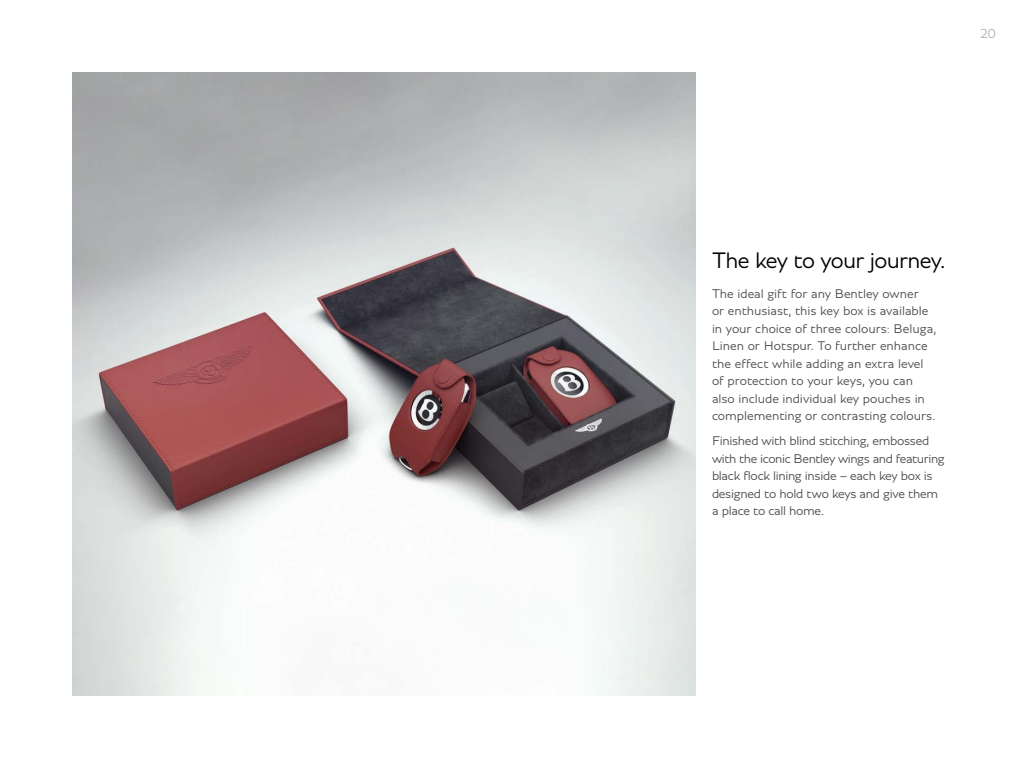
<style>
.page{position:relative;width:1024px;height:768px;background:#fff}
.page>*{position:absolute;margin:0;border:0;box-sizing:border-box;transform-origin:0 0}
.t1{font:300 24px "Bentley";letter-spacing:-.03em;color:#000}
.t2{font:300 14px "Bentley";color:#b3b3b3}
.t3{font:300 13.5px/17.5px "Bentley";letter-spacing:-.01em;color:#4d4d4d}
</style>
<div class="page">
<img style="left:72px;top:72px;width:624px;height:624px">
<p class="t2" style="left:980px;top:24px;width:17px">20</p>
<h1 class="t1" style="left:712px;top:244px;width:235px">The key to your journey.</h1>
<p class="t3" style="left:712px;top:284px;width:226px">The ideal gift for any Bentley owner<br>or enthusiast, this key box is available in your choice of three colours: Beluga, Linen or Hotspur. To further enhance the effect while adding an extra level of protection to your keys, you can also include individual key pouches in complementing or contrasting colours.</p>
<p class="t3" style="left:712px;top:432px;width:234px">Finished with blind stitching, embossed with the iconic Bentley wings and featuring black flock lining inside – each key box is designed to hold two keys and give them a place to call home.</p>
</div>
